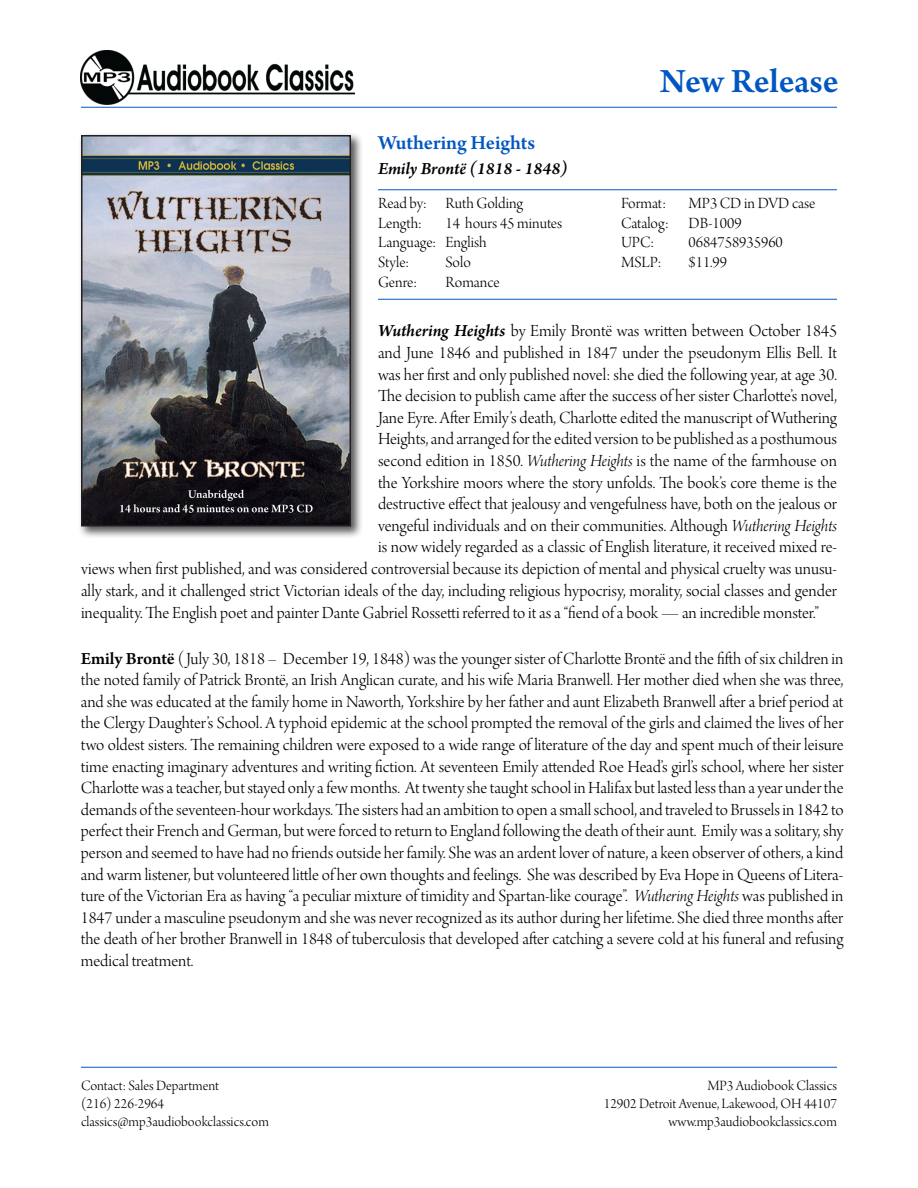
<style>
.page{position:relative;width:918px;height:1188px;background:#fff}
.page>*{position:absolute;margin:0;border:0;box-sizing:border-box;transform-origin:0 0}
.t1{font:600 36px "Arno Pro";letter-spacing:-.005em;color:#0057c2}
.t2{font:600 21px "Arno Pro";letter-spacing:-.005em;color:#0057c2}
.Description{font:18px/21.6px "Arno Pro Light Display";color:#000;text-align:justify}
.Summaries{font:18px "Arno Pro Light Display";color:#000}
.Description-2{font:italic 600 18px "Arno Pro";letter-spacing:-.005em;color:#000}
.Data_table{font:16.5px/19.8px "Arno Pro Light Display";color:#000}
.Data_table_2{font:16.5px/19.8px "Arno Pro Light Display";color:#000}
.Description-3{font:15px "Arno Pro Light Display";color:#000}
.s1{font-family:"Arno Pro";font-weight:600;font-style:italic}
.s2{font-family:"Arno Pro Light Italic Display"}
.s3{font-family:"Arno Pro";font-weight:600}
</style>
<div class="page">
<hr style="left:378px;top:189px;width:459px;height:1px;background:#0057c2">
<hr style="left:378px;top:299px;width:459px;height:1px;background:#0057c2">
<hr style="left:81px;top:1067px;width:756px;height:1px;background:#0057c2">
<hr style="left:81px;top:107px;width:756px;height:1px;background:#0057c2">
<img style="left:81px;top:51px;width:274px;height:54px">
<div style="left:78px;top:132px;width:286px;height:407px;background:#231f20;opacity:.75"></div>
<img style="left:84px;top:138px;width:264px;height:385px">
<div style="left:81px;top:135px;width:270px;height:391px;border:2px solid #231f20"></div>
<p class="t2" style="left:378px;top:131px;width:159px">Wuthering Heights</p>
<p class="Description-2" style="left:378px;top:158px;width:191px">Emily Brontë (1818 - 1848)</p>
<p class="Data_table" style="left:378px;top:194px;width:146px">Read by: Ruth Golding<br>Length:</p>
<p class="Data_table" style="left:446px;top:214px;width:118px">14 hours 45 minutes</p>
<p class="Data_table" style="left:378px;top:234px;width:110px">Language: English</p>
<p class="Data_table" style="left:378px;top:254px;width:33px">Style:</p>
<p class="Data_table" style="left:446px;top:254px;width:27px">Solo</p>
<p class="Data_table" style="left:378px;top:273px;width:40px">Genre:</p>
<p class="Data_table" style="left:446px;top:273px;width:56px">Romance</p>
<p class="t1" style="left:660px;top:60px;width:180px">New Release</p>
<p class="Data_table_2" style="left:621px;top:194px;width:196px;text-indent:68px">MP3 CD in DVD case<br>Catalog: DB-1009</p>
<p class="Data_table_2" style="left:621px;top:234px;width:35px">UPC:</p>
<p class="Data_table_2" style="left:689px;top:234px;width:96px">0684758935960</p>
<p class="Data_table_2" style="left:621px;top:254px;width:42px">MSLP:</p>
<p class="Data_table_2" style="left:689px;top:254px;width:40px">$11.99</p>
<p class="Data_table_2" style="left:621px;top:194px;width:47px">Format:</p>
<p class="Summaries" style="left:378px;top:321px;width:460px"><span class="s1">Wuthering Heights</span> by Emily Brontë was written between October 1845</p>
<p class="Summaries" style="left:378px;top:343px;width:461px">and June 1846 and published in 1847 under the pseudonym Ellis Bell. It</p>
<p class="Summaries" style="left:378px;top:364px;width:461px">was her first and only published novel: she died the following year, at age 30.</p>
<p class="Summaries" style="left:378px;top:386px;width:460px">The decision to publish came after the success of her sister Charlotte’s novel,</p>
<p class="Summaries" style="left:378px;top:408px;width:461px">Jane Eyre. After Emily’s death, Charlotte edited the manuscript of Wuthering</p>
<p class="Summaries" style="left:378px;top:429px;width:460px">Heights, and arranged for the edited version to be published as a posthumous</p>
<p class="Summaries" style="left:378px;top:451px;width:460px">second edition in 1850. <span class="s2">Wuthering Heights</span> is the name of the farmhouse on</p>
<p class="Summaries" style="left:378px;top:472px;width:461px">the Yorkshire moors where the story unfolds. The book’s core theme is the</p>
<p class="Summaries" style="left:378px;top:494px;width:461px">destructive effect that jealousy and vengefulness have, both on the jealous or</p>
<p class="Summaries" style="left:378px;top:516px;width:460px">vengeful individuals and on their communities. Although <span class="s2">Wuthering Heights</span></p>
<p class="Summaries" style="left:378px;top:537px;width:460px">is now widely regarded as a classic of English literature, it received mixed re-</p>
<p class="Summaries" style="left:81px;top:559px;width:757px">views when first published, and was considered controversial because its depiction of mental and physical cruelty was unusu-</p>
<p class="Summaries" style="left:81px;top:581px;width:757px">ally stark, and it challenged strict Victorian ideals of the day, including religious hypocrisy, morality, social classes and gender</p>
<p class="Summaries" style="left:81px;top:602px;width:740px">inequality. The English poet and painter Dante Gabriel Rossetti referred to it as a “fiend of a book — an incredible monster.”</p>
<p class="Description" style="left:81px;top:649px;width:764px"><span class="s3">Emily Brontë</span> (July 30, 1818 – December 19, 1848) was the younger sister of Charlotte Brontë and the fifth of six children in the noted family of Patrick Brontë, an Irish Anglican curate, and his wife Maria Branwell. Her mother died when she was three, and she was educated at the family home in Naworth, Yorkshire by her father and aunt Elizabeth Branwell after a brief period at the Clergy Daughter’s School. A typhoid epidemic at the school prompted the removal of the girls and claimed the lives of her two oldest sisters. The remaining children were exposed to a wide range of literature of the day and spent much of their leisure time enacting imaginary adventures and writing fiction. At seventeen Emily attended Roe Head’s girl’s school, where her sister Charlotte was a teacher, but stayed only a few months. At twenty she taught school in Halifax but lasted less than a year under the demands of the seventeen-hour workdays. The sisters had an ambition to open a small school, and traveled to Brussels in 1842 to perfect their French and German, but were forced to return to England following the death of their aunt. Emily was a solitary, shy person and seemed to have had no friends outside her family. She was an ardent lover of nature, a keen observer of others, a kind and warm listener, but volunteered little of her own thoughts and feelings. She was described by Eva Hope in Queens of Litera&shy;ture of the Victorian Era as having “a peculiar mixture of timidity and Spartan-like courage”. <span class="s2">Wuthering Heights</span> was published in 1847 under a masculine pseudonym and she was never recognized as its author during her lifetime. She died three months after the death of her brother Branwell in 1848 of tuberculosis that developed after catching a severe cold at his funeral and refusing medical treatment.</p>
<p class="Description-3" style="left:81px;top:1078px;width:140px">Contact: Sales Department</p>
<p class="Description-3" style="left:81px;top:1096px;width:85px">(216) 226-2964</p>
<p class="Description-3" style="left:81px;top:1114px;width:189px">classics@mp3audiobookclassics.com</p>
<p class="Description-3" style="left:707px;top:1078px;width:131px">MP3 Audiobook Classics</p>
<p class="Description-3" style="left:604px;top:1096px;width:235px">12902 Detroit Avenue, Lakewood, OH 44107</p>
<p class="Description-3" style="left:669px;top:1114px;width:170px">www.mp3audiobookclassics.com</p>
</div>
